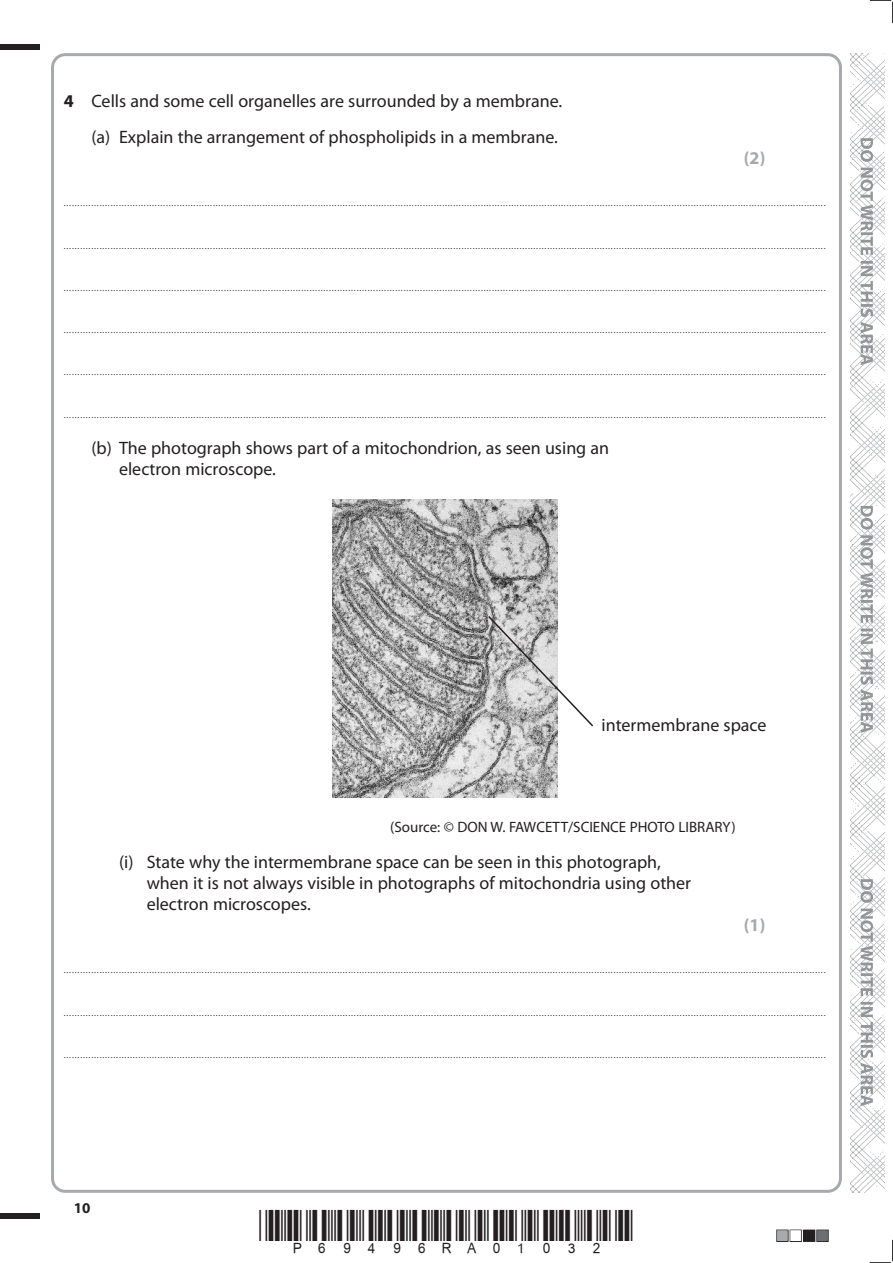
<style>
.page{position:relative;width:893px;height:1263px;background:#fff}
.page>*{position:absolute;margin:0;border:0;box-sizing:border-box;transform-origin:0 0}
.t1{font:18px/21px "Myriad Pro";color:#231f20}
.t2{font:700 18px "Myriad Pro";color:#a8a9ad}
.t3{font:15px "Myriad Pro";color:#231f20}
.t4{font:700 15px "Myriad Pro";color:#231f20}
.t5{font:9px "Myriad Pro";color:#231f20}
.s1{font-weight:700}
</style>
<div class="page">
<div style="left:0;top:44px;width:40px;height:5px;background:#231f20"></div>
<div style="left:0;top:1214px;width:40px;height:5px;background:#231f20"></div>
<svg style="left:870px;top:0;width:23px;height:23px"></svg>
<svg style="left:870px;top:1240px;width:23px;height:23px"></svg>
<img style="left:850px;top:53px;width:34px;height:1140px">
<svg style="left:860px;top:138px;width:13px;height:968px"></svg>
<img style="left:332px;top:499px;width:226px;height:298px">
<svg style="left:487px;top:614px;width:106px;height:114px"></svg>
<h1 class="t1" style="left:64px;top:85px;width:500px;line-height:36px;text-align:right"><span class="s1">4</span> Cells and some cell organelles are surrounded by a membrane. (a) Explain the arrangement of phospholipids in a membrane.</h1>
<h1 class="t2" style="left:744px;top:151px;width:23px">(2)</h1>
<p class="t5" style="left:64px;top:200px;width:763px">....................................................................................................................................................................................................................................................................................</p>
<p class="t5" style="left:64px;top:242px;width:763px">....................................................................................................................................................................................................................................................................................</p>
<p class="t5" style="left:64px;top:284px;width:763px">....................................................................................................................................................................................................................................................................................</p>
<p class="t5" style="left:64px;top:327px;width:763px">....................................................................................................................................................................................................................................................................................</p>
<p class="t5" style="left:64px;top:369px;width:763px">....................................................................................................................................................................................................................................................................................</p>
<p class="t5" style="left:64px;top:411px;width:763px">....................................................................................................................................................................................................................................................................................</p>
<h1 class="t1" style="left:119px;top:439px;width:492px;text-indent:-28px">(b) The photograph shows part of a mitochondrion, as seen using an electron microscope.</h1>
<h1 class="t1" style="left:602px;top:716px;width:166px">intermembrane space</h1>
<h2 class="t3" style="left:390px;top:821px;width:347px">(Source: © DON W. FAWCETT/SCIENCE PHOTO LIBRARY)</h2>
<h1 class="t1" style="left:147px;top:853px;width:546px;text-indent:-28px">(i) State why the intermembrane space can be seen in this photograph, when it is not always visible in photographs of mitochondria using other electron microscopes.</h1>
<h1 class="t2" style="left:744px;top:918px;width:23px">(1)</h1>
<p class="t5" style="left:64px;top:967px;width:763px">....................................................................................................................................................................................................................................................................................</p>
<p class="t5" style="left:64px;top:1009px;width:763px">....................................................................................................................................................................................................................................................................................</p>
<p class="t5" style="left:64px;top:1051px;width:763px">....................................................................................................................................................................................................................................................................................</p>
<h2 class="t4" style="left:74px;top:1202px;width:18px">10</h2>
</div>
